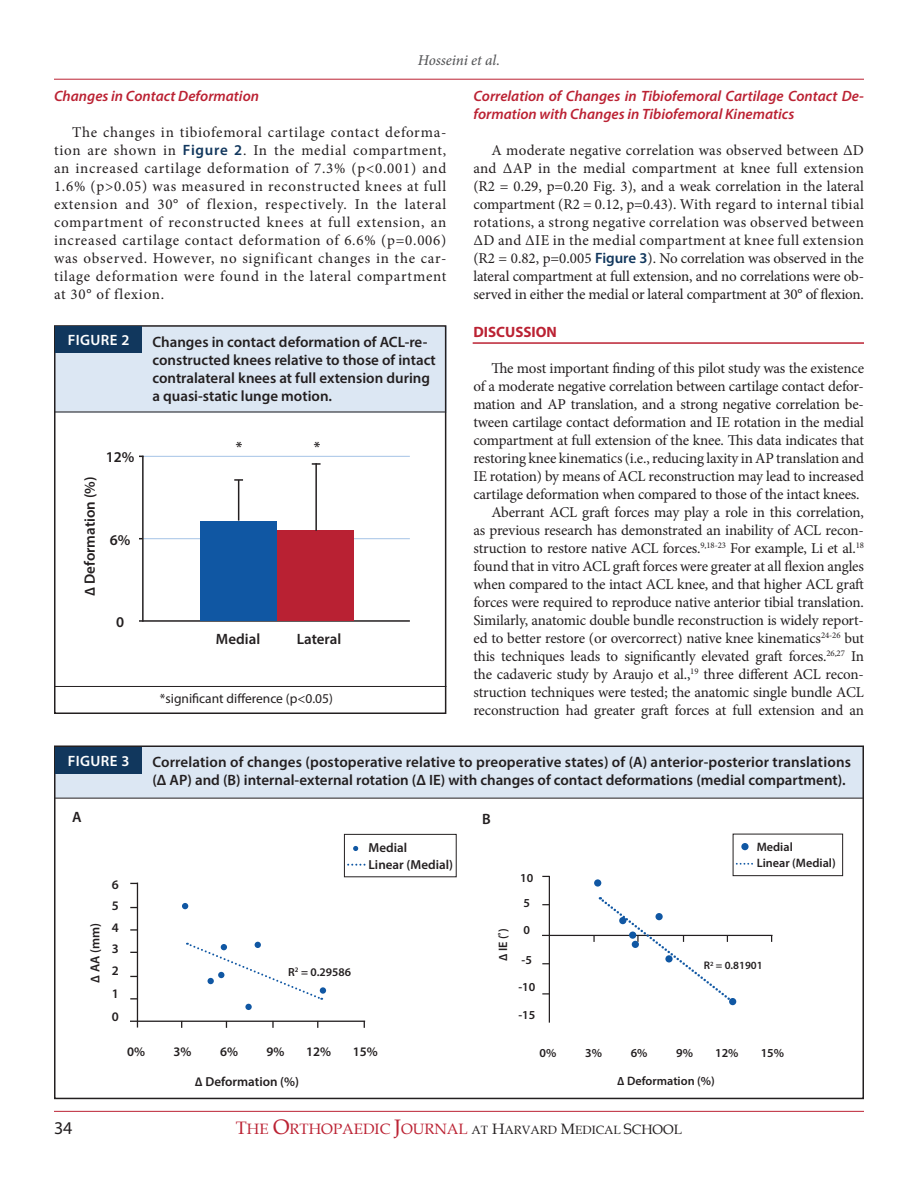
<style>
.page{position:relative;width:918px;height:1188px;background:#fff}
.page>*{position:absolute;margin:0;border:0;box-sizing:border-box;transform-origin:0 0}
.t1{font:18px "Myriad Pro";color:#231f20}
.t2{font:15px/18px "Minion Pro";letter-spacing:-.01em;color:#231f20;text-align:justify}
.t3{font:600 15px/18px "Myriad Pro";color:#231f20}
.t4{font:italic 600 15px/18px "Myriad Pro";color:#b23}
.t5{font:15px "Book Antiqua";color:#b23}
.t6{font:600 15px "Myriad Pro";letter-spacing:.025em;color:#fff}
.t7{font:italic 500 15px "Minion Pro";letter-spacing:-.01em;color:#57585a}
.t8{font:700 15px "Myriad Pro";color:#b23}
.t9{font:13.5px "Myriad Pro";color:#231f20}
.t10{font:600 13.05px/21.3px "Myriad Pro";color:#231f20;text-align:justify}
.t11{font:600 12.3px/25.7px "Myriad Pro";color:#231f20}
.t12{font:600 11.7px "Myriad Pro";color:#231f20}
.t13{font:600 10.95px "Myriad Pro";color:#231f20}
.s1{font-family:"Myriad Pro";font-weight:600;color:#11375d}
.s2{font-size:18px}
.s3{font-size:21px}
.s4{font-size:12px;color:#231f20}
.s5{color:#231f20}
.s6{font-size:13.5px;color:#231f20}
</style>
<div class="page">
<hr style="left:54px;top:79px;width:810px;height:1px;background:#b23">
<hr style="left:54px;top:1111px;width:810px;height:1px;background:#b23">
<hr style="left:473px;top:342px;width:391px;height:2px;background:#b23">
<div style="left:55px;top:326px;width:391px;height:86px;background:#dce7f3"></div>
<div style="left:54px;top:325px;width:392px;height:389px;border:2px solid #231f20"></div>
<div style="left:55px;top:327px;width:87px;height:26px;background:#11375d"></div>
<hr style="left:54px;top:412px;width:391px;height:1px;background:#231f20">
<div style="left:55px;top:746px;width:808px;height:52px;background:#dce7f3"></div>
<div style="left:54px;top:746px;width:810px;height:353px;border:2px solid #231f20"></div>
<div style="left:55px;top:747px;width:87px;height:26px;background:#11375d"></div>
<hr style="left:55px;top:798px;width:808px;height:1px;background:#231f20">
<hr style="left:143px;top:456px;width:267px;height:1px;background:#a5c3e6">
<hr style="left:143px;top:538px;width:267px;height:1px;background:#a5c3e6">
<hr style="left:142px;top:456px;width:2px;height:166px;background:#231f20">
<hr style="left:139px;top:620px;width:271px;height:2px;background:#231f20">
<div style="left:200px;top:521px;width:77px;height:100px;background:#1057a3"></div>
<div style="left:277px;top:531px;width:77px;height:90px;background:#b92133"></div>
<hr style="left:238px;top:480px;width:1px;height:41px;background:#231f20">
<svg style="left:234px;top:479px;width:9px;height:2px"></svg>
<hr style="left:315px;top:463px;width:2px;height:68px;background:#231f20">
<svg style="left:312px;top:463px;width:9px;height:2px"></svg>
<hr style="left:54px;top:686px;width:392px;height:1px;background:#231f20">
<hr style="left:137px;top:883px;width:1px;height:145px;background:#231f20">
<hr style="left:130px;top:1021px;width:235px;height:1px;background:#231f20">
<svg style="left:130px;top:929px;width:7px;height:2px"></svg>
<svg style="left:272px;top:1022px;width:2px;height:6px"></svg>
<div style="left:344px;top:834px;width:113px;height:43px;border:1px solid #231f20"></div>
<svg style="left:348px;top:864px;width:17px;height:2px"></svg>
<svg style="left:182px;top:903px;width:6px;height:6px"></svg>
<div style="left:245px;top:1004px;width:7px;height:6px;background:#1057a3;border-radius:50%"></div>
<svg style="left:187px;top:942px;width:135px;height:58px"></svg>
<div style="left:320px;top:987px;width:6px;height:7px;background:#1057a3;border-radius:50%"></div>
<svg style="left:353px;top:846px;width:5px;height:5px"></svg>
<hr style="left:549px;top:876px;width:1px;height:147px;background:#231f20">
<hr style="left:542px;top:935px;width:230px;height:1px;background:#231f20">
<svg style="left:542px;top:993px;width:7px;height:2px"></svg>
<div style="left:733px;top:834px;width:110px;height:42px;border:1px solid #231f20"></div>
<svg style="left:593px;top:897px;width:141px;height:107px"></svg>
<svg style="left:737px;top:863px;width:16px;height:2px"></svg>
<div style="left:729px;top:998px;width:7px;height:7px;background:#1057a3;border-radius:50%"></div>
<div style="left:665px;top:955px;width:8px;height:7px;background:#1057a3;border-radius:50%"></div>
<div style="left:655px;top:913px;width:8px;height:7px;background:#1057a3;border-radius:50%"></div>
<div style="left:632px;top:941px;width:7px;height:7px;background:#1057a3;border-radius:50%"></div>
<div style="left:629px;top:932px;width:7px;height:7px;background:#1057a3;border-radius:50%"></div>
<div style="left:619px;top:917px;width:7px;height:7px;background:#1057a3;border-radius:50%"></div>
<div style="left:594px;top:879px;width:7px;height:8px;background:#1057a3;border-radius:50%"></div>
<div style="left:741px;top:843px;width:8px;height:7px;background:#1057a3;border-radius:50%"></div>
<p class="t7" style="left:418px;top:50px;width:84px">Hosseini et al.</p>
<p class="t4" style="left:54px;top:87px;width:207px">Changes in Contact Deformation</p>
<p class="t2" style="left:54px;top:124px;width:394px;text-indent:18px">The changes in tibiofemoral cartilage contact deforma&shy;tion are shown in <span class="s1">Figure 2</span>. In the medial compartment, an increased cartilage deformation of 7.3% (p&lt;0.001) and 1.6% (p&gt;0.05) was measured in reconstructed knees at full extension and 30° of flexion, respectively. In the lateral compartment of reconstructed knees at full extension, an increased cartilage contact deformation of 6.6% (p=0.006) was observed. However, no significant changes in the car&shy;tilage deformation were found in the lateral compartment at 30° of flexion.</p>
<p class="t6" style="left:68px;top:331px;width:63px">FIGURE 2</p>
<p class="t3" style="left:152px;top:332px;width:285px">Changes in contact deformation of ACL-re&shy;constructed knees relative to those of intact contralateral knees at full extension during a quasi-static lunge motion.</p>
<p class="t3" style="left:80px;top:596px;width:121px;rotate:-90deg">∆ Deformation (%)</p>
<p class="t3" style="left:106px;top:448px;width:30px">12%</p>
<p class="t3" style="left:110px;top:530px;width:22px">6%</p>
<p class="t3" style="left:116px;top:613px;width:10px">0</p>
<p class="t3" style="left:236px;top:438px;width:8px">*</p>
<p class="t3" style="left:314px;top:438px;width:8px">*</p>
<p class="t3" style="left:216px;top:630px;width:46px">Medial</p>
<p class="t3" style="left:297px;top:630px;width:46px">Lateral</p>
<p class="t9" style="left:160px;top:690px;width:174px">*significant difference (p&lt;0.05)</p>
<p class="t4" style="left:473px;top:87px;width:392px">Correlation of Changes in Tibiofemoral Cartilage Contact De&shy;formation with Changes in Tibiofemoral Kinematics</p>
<p class="t2" style="left:473px;top:142px;width:392px;text-indent:18px">A moderate negative correlation was observed between ΔD and ΔAP in the medial compartment at knee full extension (R2 = 0.29, p=0.20 Fig. 3), and a weak correlation in the lateral compartment (R2 = 0.12, p=0.43). With regard to internal tibial rotations, a strong negative correlation was observed between ΔD and ΔIE in the medial compartment at knee full extension (R2 = 0.82, p=0.005 <span class="s1">Figure 3</span>). No correlation was observed in the lateral compartment at full extension, and no correlations were ob&shy;served in either the medial or lateral compartment at 30° of flexion.</p>
<p class="t8" style="left:473px;top:322px;width:85px">DISCUSSION</p>
<p class="t2" style="left:473px;top:359px;width:392px;text-align:right">The most important finding of this pilot study was the existence<br>of a moderate negative correlation between cartilage contact defor&shy;mation and AP translation, and a strong negative correlation be&shy;tween cartilage contact deformation and IE rotation in the medial compartment at full extension of the knee. This data indicates that restoring knee kinematics (i.e., reducing laxity in AP translation and IE rotation) by means of ACL reconstruction may lead to increased cartilage deformation when compared to those of the intact knees.<br>Aberrant ACL graft forces may play a role in this correlation,<br>as previous research has demonstrated an inability of ACL recon&shy;struction to restore native ACL forces.<sup>9,18-23</sup> For example, Li et al.<sup>18 </sup>found that in vitro ACL graft forces were greater at all flexion angles when compared to the intact ACL knee, and that higher ACL graft forces were required to reproduce native anterior tibial translation.<br>Similarly, anatomic double bundle reconstruction is widely report&shy;ed to better restore (or overcorrect) native knee kinematics<sup>24-26</sup> but this techniques leads to significantly elevated graft forces.<sup>26,27</sup> In the cadaveric study by Araujo et al.,<sup>19</sup> three different ACL recon&shy;struction techniques were tested; the anatomic single bundle ACL reconstruction had greater graft forces at full extension and an</p>
<p class="t6" style="left:68px;top:751px;width:63px">FIGURE 3</p>
<p class="t3" style="left:152px;top:752px;width:700px">Correlation of changes (postoperative relative to preoperative states) of (A) anterior-posterior translations (Δ AP) and (B) internal-external rotation (Δ IE) with changes of contact deformations (medial compartment).</p>
<p class="t3" style="left:72px;top:808px;width:11px">A</p>
<p class="t3" style="left:482px;top:809px;width:10px">B</p>
<p class="t10" style="left:84px;top:983px;width:61px;rotate:-90deg">∆ AA (mm)</p>
<p class="t10" style="left:112px;top:874px;width:9px">6<br>5<br>4<br>3</p>
<p class="t10" style="left:112px;top:959px;width:9px;line-height:22.6px">2<br>1<br>0</p>
<p class="t10" style="left:369px;top:839px;width:86px;line-height:17.1px">Medial<br>Linear (Medial)</p>
<p class="t12" style="left:288px;top:965px;width:64px">R<sup>2</sup> = 0.29586</p>
<p class="t11" style="left:490px;top:961px;width:35px;rotate:-90deg">∆ IE (˚)</p>
<p class="t11" style="left:520px;top:864px;width:15px">10<br>5</p>
<p class="t11" style="left:524px;top:917px;width:8px">0</p>
<p class="t11" style="left:518px;top:946px;width:18px;line-height:27px">-5 -10</p>
<p class="t11" style="left:518px;top:1002px;width:18px">-15</p>
<p class="t11" style="left:757px;top:839px;width:81px;line-height:16px">Medial<br>Linear (Medial)</p>
<p class="t13" style="left:704px;top:959px;width:60px">R<sup>2</sup> = 0.81901</p>
<p class="t10" style="left:127px;top:1041px;width:19px">0%</p>
<p class="t10" style="left:174px;top:1041px;width:19px">3%</p>
<p class="t10" style="left:220px;top:1041px;width:19px">6%</p>
<p class="t10" style="left:267px;top:1041px;width:19px">9%</p>
<p class="t10" style="left:306px;top:1041px;width:26px">12%</p>
<p class="t10" style="left:353px;top:1041px;width:26px">15%</p>
<p class="t10" style="left:195px;top:1071px;width:106px">∆ Deformation (%)</p>
<p class="t11" style="left:540px;top:1040px;width:18px">0%</p>
<p class="t11" style="left:585px;top:1040px;width:18px">3%</p>
<p class="t11" style="left:631px;top:1040px;width:18px">6%</p>
<p class="t11" style="left:676px;top:1040px;width:18px">9%</p>
<p class="t11" style="left:715px;top:1040px;width:25px">12%</p>
<p class="t11" style="left:761px;top:1040px;width:25px">15%</p>
<p class="t11" style="left:617px;top:1068px;width:99px">∆ Deformation (%)</p>
<p class="t1" style="left:54px;top:1117px;width:20px">34</p>
<p class="t5" style="left:236px;top:1118px;width:448px"><span class="s2">T</span>HE <span class="s3">O</span>RTHOPAEDIC <span class="s3">J</span>OURNAL <span class="s4">AT</span> <span class="s5">H</span><span class="s4">ARVARD</span> <span class="s5">M</span><span class="s4">EDICAL</span> <span class="s5">S</span><span class="s6">CHOOL</span></p>
</div>
